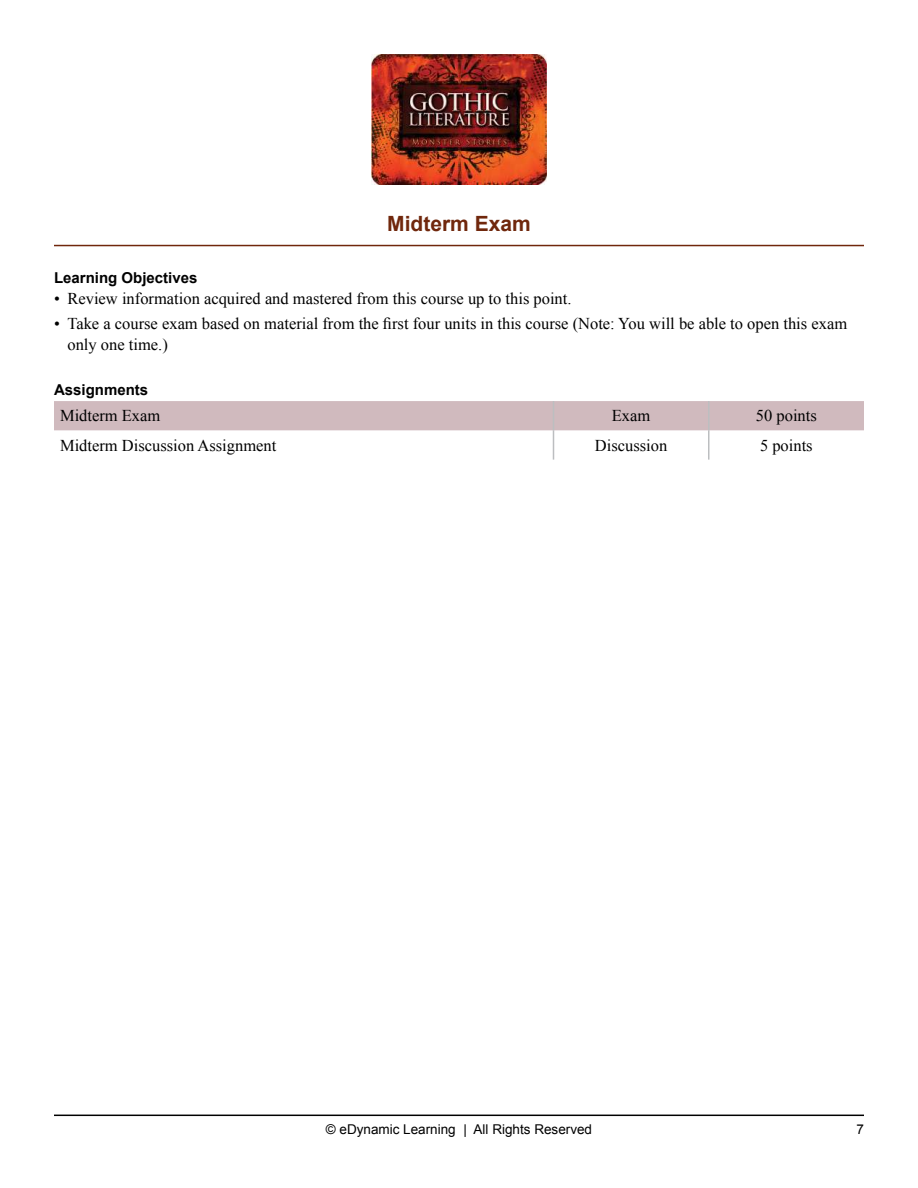
<style>
.page{position:relative;width:918px;height:1188px;background:#fff}
.page>*{position:absolute;margin:0;border:0;box-sizing:border-box;transform-origin:0 0}
.t1{font:700 21px "Arial";color:#70270c}
.t2{font:16.5px/21px "Times New Roman";color:#000}
.t3{font:700 15px "Arial";color:#000}
.t4{font:13.5px "Arial";color:#000}
</style>
<div class="page">
<hr style="left:54px;top:1115px;width:810px;height:1px;background:#000">
<img style="left:371px;top:54px;width:176px;height:130px">
<hr style="left:54px;top:245px;width:810px;height:1px;background:#70270c">
<div style="left:54px;top:401px;width:810px;height:29px;background:#d0babe"></div>
<hr style="left:708px;top:401px;width:2px;height:29px;background:#bcbec0">
<hr style="left:553px;top:430px;width:1px;height:30px;background:#bcbec0">
<hr style="left:708px;top:430px;width:2px;height:30px;background:#bcbec0">
<p class="t1" style="left:387px;top:210px;width:145px">Midterm Exam</p>
<p class="t3" style="left:54px;top:268px;width:145px">Learning Objectives</p>
<p class="t2" style="left:54px;top:288px;width:519px">• Review information acquired and mastered from this course up to this point.</p>
<p class="t2" style="left:67px;top:313px;width:781px;text-indent:-13px">• Take a course exam based on material from the first four units in this course (Note: You will be able to open this exam only one time.)</p>
<p class="t3" style="left:54px;top:380px;width:96px">Assignments</p>
<p class="t2" style="left:60px;top:405px;width:102px">Midterm Exam</p>
<p class="t2" style="left:612px;top:405px;width:40px">Exam</p>
<p class="t2" style="left:756px;top:405px;width:62px">50 points</p>
<p class="t2" style="left:60px;top:434px;width:218px">Midterm Discussion Assignment</p>
<p class="t2" style="left:595px;top:434px;width:74px">Discussion</p>
<p class="t2" style="left:760px;top:434px;width:54px">5 points</p>
<p class="t4" style="left:326px;top:1120px;width:268px">© eDynamic Learning | All Rights Reserved</p>
<p class="t4" style="left:856px;top:1120px;width:9px">7</p>
</div>
